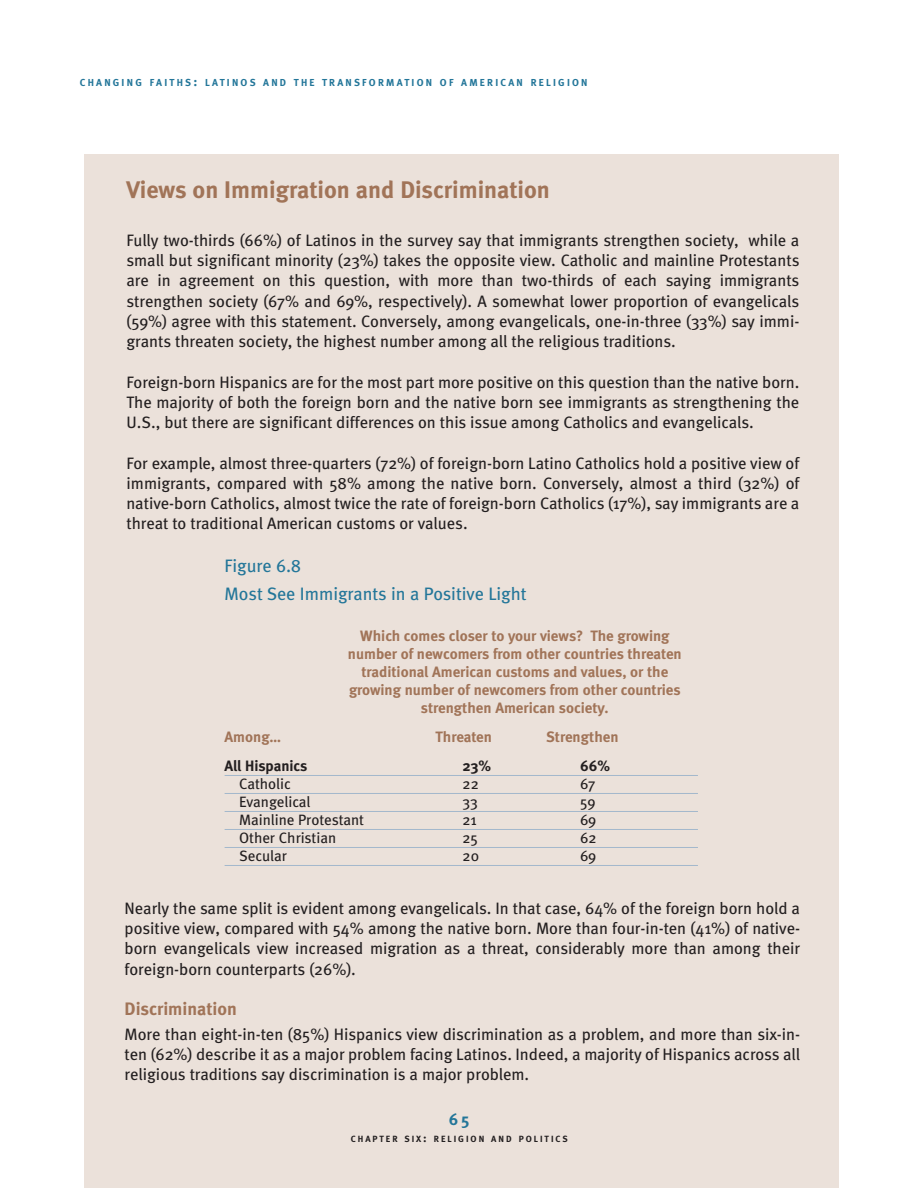
<style>
.page{position:relative;width:918px;height:1188px;background:#fff}
.page>*{position:absolute;margin:0;border:0;box-sizing:border-box;transform-origin:0 0}
.t1{font:700 24px "Meta";color:#a17458}
.t2{font:18px/28px "Meta";color:#237699}
.t3{font:700 18px "Meta";color:#a17458}
.t4{font:16.5px/20.2px "Meta";color:#231f20;text-align:justify}
.t5{font:700 16.5px "Meta";color:#237699}
.t6{font:700 15px/18px "Meta";color:#a17458;text-align:center}
.t7{font:15px "Meta";color:#231f20}
.t8{font:700 15px "Meta";letter-spacing:-.005em;color:#231f20}
.t9{font:700 10.2px "Meta";letter-spacing:.22em;color:#237699}
.t10{font:700 9px "Meta";letter-spacing:.22em;color:#231f20}
.s1{font-size:13.5px}
.s2{font-size:12px}
</style>
<div class="page">
<div style="left:84px;top:154px;width:755px;height:1034px;background:#ebe1da"></div>
<hr style="left:225px;top:775px;width:473px;height:1px;background:#a4b8cc">
<hr style="left:225px;top:793px;width:473px;height:1px;background:#a4b8cc">
<hr style="left:225px;top:811px;width:473px;height:1px;background:#a4b8cc">
<hr style="left:225px;top:829px;width:473px;height:1px;background:#a4b8cc">
<hr style="left:225px;top:847px;width:473px;height:1px;background:#a4b8cc">
<hr style="left:225px;top:865px;width:473px;height:1px;background:#a4b8cc">
<p class="t9" style="left:80px;top:78px;width:509px">CHANGING FAITHS<span class="s1">:</span> LATINOS AND THE TRANSFORMATION OF AMERICAN RELIGION</p>
<h1 class="t1" style="left:127px;top:181px;width:425px">Views on Immigration and Discrimination</h1>
<p class="t4" style="left:127px;top:231px;width:674px">Fully two-thirds (66%) of Latinos in the survey say that immigrants strengthen society, while a small but significant minority (23%) takes the opposite view. Catholic and mainline Protestants are in agreement on this question, with more than two-thirds of each saying immigrants strengthen society (67% and 69%, respectively). A somewhat lower proportion of evangelicals (59%) agree with this statement. Conversely, among evangelicals, one-in-three (33%) say immi&shy;grants threaten society, the highest number among all the religious traditions.</p>
<p class="t4" style="left:127px;top:373px;width:674px">Foreign-born Hispanics are for the most part more positive on this question than the native born.<br>The majority of both the foreign born and the native born see immigrants as strengthening the U.S., but there are significant differences on this issue among Catholics and evangelicals.</p>
<p class="t4" style="left:127px;top:454px;width:674px">For example, almost three-quarters (72%) of foreign-born Latino Catholics hold a positive view of immigrants, compared with 58% among the native born. Conversely, almost a third (32%) of native-born Catholics, almost twice the rate of foreign-born Catholics (17%), say immigrants are a threat to traditional American customs or values.</p>
<p class="t2" style="left:225px;top:554px;width:304px">Figure 6.8<br>Most See Immigrants in a Positive Light</p>
<p class="t6" style="left:348px;top:628px;width:335px">Which comes closer to your views? The growing number of newcomers from other countries threaten traditional American customs and values, or the growing number of newcomers from other countries strengthen American society.</p>
<p class="t6" style="left:225px;top:729px;width:58px">Among…</p>
<p class="t6" style="left:436px;top:729px;width:58px">Threaten</p>
<p class="t6" style="left:546px;top:729px;width:74px">Strengthen</p>
<p class="t8" style="left:225px;top:760px;width:84px">All Hispanics</p>
<p class="t8" style="left:463px;top:760px;width:30px">23%</p>
<p class="t8" style="left:580px;top:760px;width:31px">66%</p>
<p class="t7" style="left:239px;top:778px;width:53px">Catholic</p>
<p class="t7" style="left:463px;top:778px;width:18px">22</p>
<p class="t7" style="left:580px;top:778px;width:17px">67</p>
<p class="t7" style="left:239px;top:796px;width:73px">Evangelical</p>
<p class="t7" style="left:463px;top:796px;width:17px">33</p>
<p class="t7" style="left:580px;top:796px;width:17px">59</p>
<p class="t7" style="left:239px;top:814px;width:126px">Mainline Protestant</p>
<p class="t7" style="left:463px;top:814px;width:16px">21</p>
<p class="t7" style="left:580px;top:814px;width:18px">69</p>
<p class="t7" style="left:239px;top:832px;width:99px">Other Christian</p>
<p class="t7" style="left:463px;top:832px;width:17px">25</p>
<p class="t7" style="left:580px;top:832px;width:18px">62</p>
<p class="t7" style="left:239px;top:850px;width:49px">Secular</p>
<p class="t7" style="left:463px;top:850px;width:18px">20</p>
<p class="t7" style="left:580px;top:850px;width:18px">69</p>
<p class="t4" style="left:125px;top:899px;width:677px">Nearly the same split is evident among evangelicals. In that case, 64% of the foreign born hold a positive view, compared with 54% among the native born. More than four-in-ten (41%) of native&shy;born evangelicals view increased migration as a threat, considerably more than among their foreign-born counterparts (26%).</p>
<p class="t3" style="left:125px;top:1002px;width:114px">Discrimination</p>
<p class="t4" style="left:125px;top:1025px;width:677px">More than eight-in-ten (85%) Hispanics view discrimination as a problem, and more than six-in&shy;ten (62%) describe it as a major problem facing Latinos. Indeed, a majority of Hispanics across all religious traditions say discrimination is a major problem.</p>
<p class="t5" style="left:449px;top:1114px;width:22px">65</p>
<p class="t10" style="left:351px;top:1135px;width:219px">CHAPTER SIX<span class="s2">:</span> RELIGION AND POLITICS</p>
</div>
